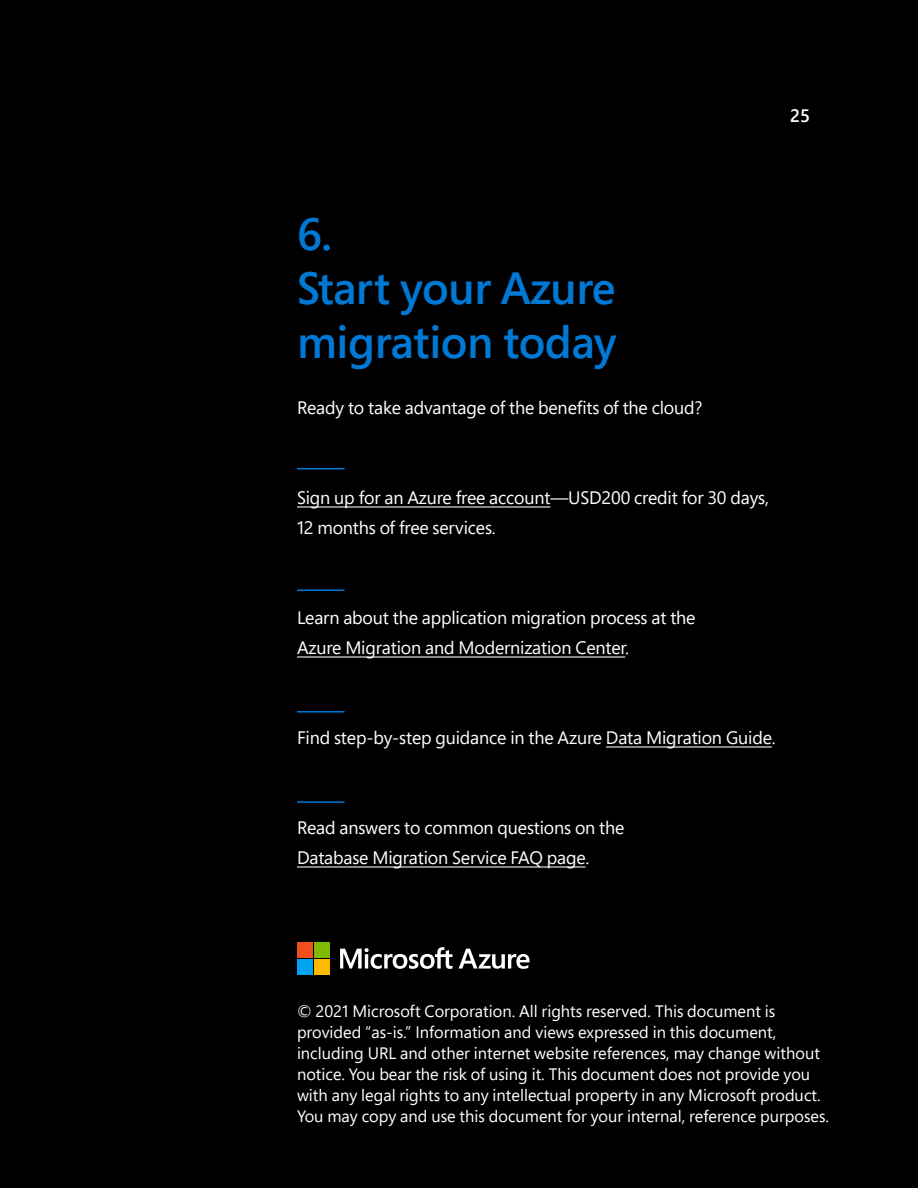
<style>
.page{position:relative;width:918px;height:1188px;background:#000}
.page>*{position:absolute;margin:0;border:0;box-sizing:border-box;transform-origin:0 0}
.t1{font:600 45px/54px "Segoe Pro";letter-spacing:-.01em;color:#0078d4}
.Body{font:18px/30px "Segoe Pro";letter-spacing:-.01em;color:#fff}
.t2{font:600 18px "Segoe Pro";color:#fff}
.Legal_copy{font:16.5px/21px "Segoe Pro";color:#fff}
</style>
<div class="page">
<hr style="left:297px;top:711px;width:48px;height:2px;background:#0078d4">
<hr style="left:297px;top:468px;width:48px;height:1px;background:#0078d4">
<hr style="left:297px;top:590px;width:48px;height:1px;background:#0078d4">
<hr style="left:297px;top:801px;width:48px;height:2px;background:#0078d4">
<hr style="left:297px;top:506px;width:253px;height:2px;background:#fff">
<hr style="left:297px;top:656px;width:328px;height:2px;background:#fff">
<hr style="left:606px;top:746px;width:166px;height:2px;background:#fff">
<hr style="left:297px;top:866px;width:289px;height:2px;background:#fff">
<svg style="left:459px;top:949px;width:71px;height:20px"></svg>
<svg style="left:340px;top:947px;width:112px;height:22px"></svg>
<div style="left:297px;top:942px;width:16px;height:16px;background:#f24f21"></div>
<div style="left:314px;top:942px;width:16px;height:16px;background:#80ba00"></div>
<div style="left:297px;top:959px;width:16px;height:16px;background:#00a3f0"></div>
<div style="left:314px;top:959px;width:16px;height:16px;background:#ffba00"></div>
<p class="t2" style="left:790px;top:103px;width:21px">25</p>
<h1 class="t1" style="left:297px;top:206px;width:321px">6.<br>Start your Azure migration today</h1>
<p class="Body" style="left:297px;top:392px;width:407px">Ready to take advantage of the benefits of the cloud?</p>
<p class="Body" style="left:297px;top:482px;width:474px">Sign up for an Azure free account—USD200 credit for 30 days,<br>12 months of free services.</p>
<p class="Body" style="left:297px;top:602px;width:400px">Learn about the application migration process at the<br>Azure Migration and Modernization Center.</p>
<p class="Body" style="left:297px;top:722px;width:480px">Find step-by-step guidance in the Azure Data Migration Guide.</p>
<p class="Body" style="left:297px;top:812px;width:329px">Read answers to common questions on the<br>Database Migration Service FAQ page.</p>
<p class="Legal_copy" style="left:297px;top:1001px;width:534px">© 2021 Microsoft Corporation. All rights reserved. This document is provided “as-is.” Information and views expressed in this document, including URL and other internet website references, may change without notice. You bear the risk of using it. This document does not provide you with any legal rights to any intellectual property in any Microsoft product.<br>You may copy and use this document for your internal, reference purposes.</p>
</div>
